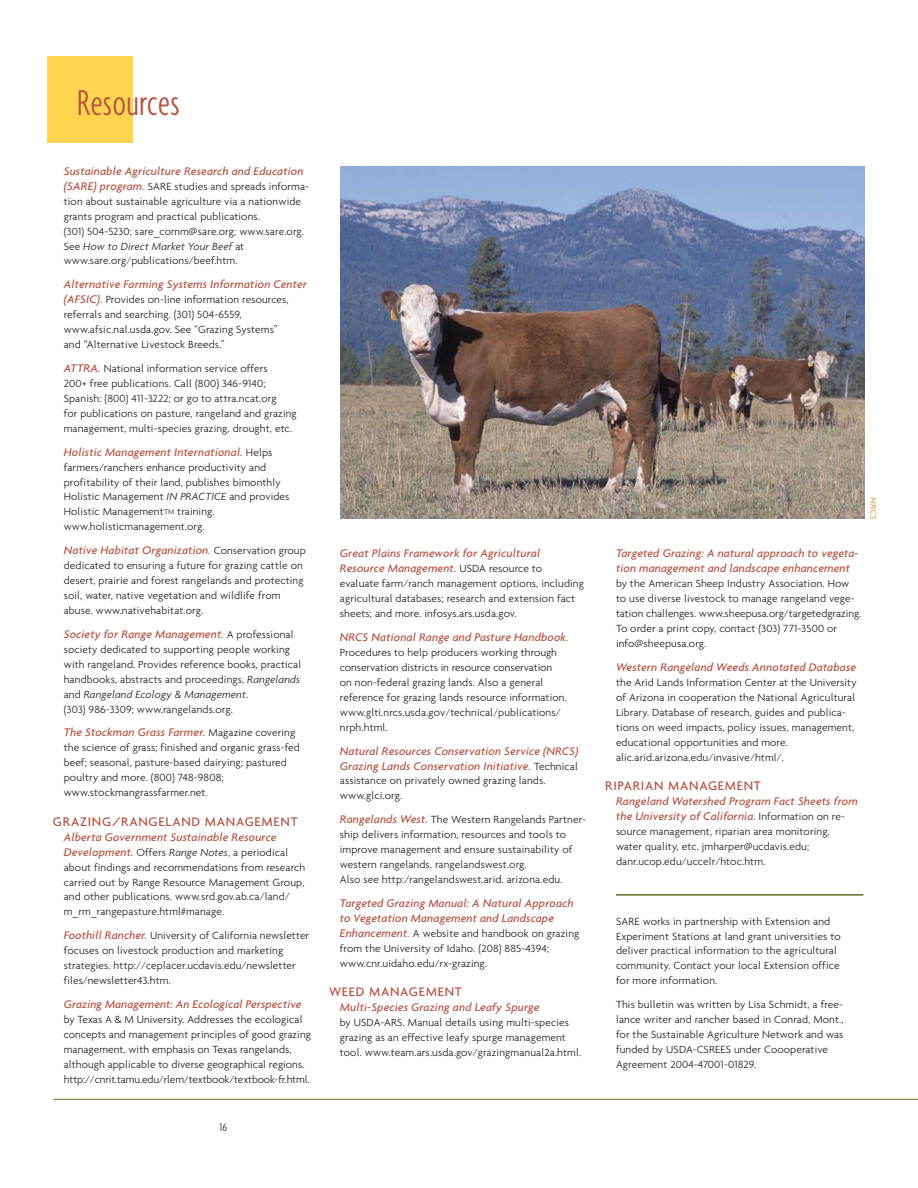
<style>
.page{position:relative;width:918px;height:1188px;background:#fff}
.page>*{position:absolute;margin:0;border:0;box-sizing:border-box;transform-origin:0 0}
.t1{font:300 extra-condensed 38.85px "Agenda";letter-spacing:.015em;color:#b45240}
.t2{font:500 13.5px "Agenda";letter-spacing:.055em;color:#b45240}
.t3{font:italic 500 12px/15px "Agenda";letter-spacing:.01em;color:#b45240}
.t4{font:300 condensed 11.55px "Agenda";color:#231f20}
.t5{font:300 11.25px/15px "Agenda";letter-spacing:.01em;color:#231f20}
.t6{font:italic 500 9px "Agenda";color:#dfa257;scale:1.06 1}
.s1{font-weight:500;font-style:italic;font-size:12px;color:#b45240}
.s2{font-style:italic}
.s3{font-weight:300;font-style:normal;font-size:11.25px;color:#231f20}
.s4{font-size:7.5px}
</style>
<div class="page">
<hr style="left:54px;top:1099px;width:864px;height:1px;background:#627029">
<hr style="left:616px;top:894px;width:247px;height:2px;background:#627029">
<div style="left:47px;top:57px;width:86px;height:86px;background:#ffd44f"></div>
<img style="left:340px;top:166px;width:525px;height:353px">
<p class="t1" style="left:77px;top:88px;width:104px">Resources</p>
<p class="t3" style="left:64px;top:164px;width:241px">Sustainable Agriculture Research and Education</p>
<p class="t5" style="left:64px;top:180px;width:247px"><span class="s1">(SARE) program.</span> SARE studies and spreads informa&shy;tion about sustainable agriculture via a nationwide grants program and practical publications.<br>(301) 504-5230; sare_comm@sare.org; www.sare.org.<br>See <span class="s2">How to Direct Market Your Beef</span> at www.sare.org/publications/beef.htm.</p>
<p class="t3" style="left:64px;top:278px;width:245px">Alternative Farming Systems Information Center</p>
<p class="t5" style="left:64px;top:293px;width:227px"><span class="s1">(AFSIC).</span> Provides on-line information resources, referrals and searching. (301) 504-6559, www.afsic.nal.usda.gov. See “Grazing Systems” and “Alternative Livestock Breeds.”</p>
<p class="t5" style="left:64px;top:362px;width:235px"><span class="s1">ATTRA.</span> National information service offers<br>200+ free publications. Call (800) 346-9140; Spanish: (800) 411-3222; or go to attra.ncat.org<br>for publications on pasture, rangeland and grazing management, multi-species grazing, drought, etc.</p>
<p class="t3" style="left:64px;top:445px;width:210px">Holistic Management International. <span class="s3">Helps</span></p>
<p class="t5" style="left:64px;top:460px;width:227px">farmers/ranchers enhance productivity and profitability of their land, publishes bimonthly Holistic Management <span class="s2">IN PRACTICE</span> and provides Holistic Management<span class="s4">TM</span> training. www.holisticmanagement.org.</p>
<p class="t3" style="left:64px;top:544px;width:244px">Native Habitat Organization. <span class="s3">Conservation group</span></p>
<p class="t5" style="left:64px;top:559px;width:241px">dedicated to ensuring a future for grazing cattle on desert, prairie and forest rangelands and protecting soil, water, native vegetation and wildlife from abuse. www.nativehabitat.org.</p>
<p class="t3" style="left:64px;top:627px;width:231px">Society for Range Management. <span class="s3">A professional</span></p>
<p class="t5" style="left:64px;top:643px;width:239px">society dedicated to supporting people working with rangeland. Provides reference books, practical handbooks, abstracts and proceedings, <span class="s2">Rangelands </span>and <span class="s2">Rangeland Ecology &amp; Management</span>.<br>(303) 986-3309; www.rangelands.org.</p>
<p class="t3" style="left:64px;top:726px;width:233px">The Stockman Grass Farmer. <span class="s3">Magazine covering</span></p>
<p class="t5" style="left:64px;top:741px;width:238px">the science of grass; finished and organic grass-fed beef; seasonal, pasture-based dairying; pastured poultry and more. (800) 748-9808; www.stockmangrassfarmer.net.</p>
<p class="t2" style="left:53px;top:816px;width:246px">GRAZING/RANGELAND MANAGEMENT</p>
<p class="t3" style="left:64px;top:830px;width:214px">Alberta Government Sustainable Resource</p>
<p class="t5" style="left:64px;top:845px;width:243px"><span class="s1">Development.</span> Offers <span class="s2">Range Notes</span>, a periodical about findings and recommendations from research carried out by Range Resource Management Group, and other publications. www.srd.gov.ab.ca/land/ m_rm_rangepasture.html#manage.</p>
<p class="t5" style="left:64px;top:929px;width:247px"><span class="s1">Foothill Rancher.</span> University of California newsletter focuses on livestock production and marketing strategies. http://ceplacer.ucdavis.edu/newsletter files/newsletter43.htm.</p>
<p class="t3" style="left:64px;top:998px;width:239px">Grazing Management: An Ecological Perspective</p>
<p class="t5" style="left:64px;top:1013px;width:249px">by Texas A &amp; M University. Addresses the ecological concepts and management principles of good grazing management, with emphasis on Texas rangelands, although applicable to diverse geographical regions. http://cnrit.tamu.edu/rlem/textbook/textbook-fr.html.</p>
<p class="t4" style="left:220px;top:1123px;width:9px">16</p>
<p class="t3" style="left:340px;top:547px;width:204px">Great Plains Framework for Agricultural<br>Resource Management. <span class="s3">USDA resource to</span></p>
<p class="t5" style="left:340px;top:577px;width:246px">evaluate farm/ranch management options, including agricultural databases; research and extension fact sheets; and more. infosys.ars.usda.gov.</p>
<p class="t3" style="left:340px;top:631px;width:230px">NRCS National Range and Pasture Handbook.</p>
<p class="t5" style="left:340px;top:646px;width:228px">Procedures to help producers working through conservation districts in resource conservation on non-federal grazing lands. Also a general reference for grazing lands resource information. www.glti.nrcs.usda.gov/technical/publications/ nrph.html.</p>
<p class="t3" style="left:340px;top:744px;width:240px">Natural Resources Conservation Service (NRCS)<br>Grazing Lands Conservation Initiative. <span class="s3">Technical</span></p>
<p class="t5" style="left:340px;top:774px;width:207px">assistance on privately owned grazing lands. www.glci.org.</p>
<p class="t5" style="left:340px;top:813px;width:248px"><span class="s1">Rangelands West.</span> The Western Rangelands Partner&shy;ship delivers information, resources and tools to improve management and ensure sustainability of western rangelands. rangelandswest.org.<br>Also see http:/rangelandswest.arid. arizona.edu.</p>
<p class="t3" style="left:340px;top:897px;width:235px">Targeted Grazing Manual: A Natural Approach to Vegetation Management and Landscape</p>
<p class="t5" style="left:340px;top:927px;width:241px"><span class="s1">Enhancement.</span> A website and handbook on grazing from the University of Idaho. (208) 885-4394; www.cnr.uidaho.edu/rx-grazing.</p>
<p class="t2" style="left:329px;top:986px;width:134px">WEED MANAGEMENT</p>
<p class="t3" style="left:340px;top:1001px;width:201px">Multi-Species Grazing and Leafy Spurge</p>
<p class="t5" style="left:340px;top:1016px;width:243px">by USDA-ARS. Manual details using multi-species grazing as an effective leafy spurge management tool. www.team.ars.usda.gov/grazingmanual2a.html.</p>
<p class="t6" style="left:877px;top:497px;width:23px;rotate:90deg">NRCS</p>
<p class="t3" style="left:616px;top:547px;width:244px">Targeted Grazing: A natural approach to vegeta&shy;tion management and landscape enhancement</p>
<p class="t5" style="left:616px;top:577px;width:247px">by the American Sheep Industry Association. How to use diverse livestock to manage rangeland vege&shy;tation challenges. www.sheepusa.org/targetedgrazing.<br>To order a print copy, contact (303) 771-3500 or info@sheepusa.org.</p>
<p class="t3" style="left:616px;top:661px;width:242px">Western Rangeland Weeds Annotated Database</p>
<p class="t5" style="left:616px;top:676px;width:242px">the Arid Lands Information Center at the University of Arizona in cooperation the National Agricultural Library. Database of research, guides and publica&shy;tions on weed impacts, policy issues, management, educational opportunities and more. alic.arid.arizona.edu/invasive/html/.</p>
<p class="t2" style="left:605px;top:780px;width:157px">RIPARIAN MANAGEMENT</p>
<p class="t3" style="left:616px;top:795px;width:243px">Rangeland Watershed Program Fact Sheets from the University of California<span class="s3">. Information on re-</span></p>
<p class="t5" style="left:616px;top:825px;width:215px">source management, riparian area monitoring, water quality, etc. jmharper@ucdavis.edu; danr.ucop.edu/uccelr/htoc.htm.</p>
<p class="t5" style="left:616px;top:914px;width:226px">SARE works in partnership with Extension and Experiment Stations at land grant universities to deliver practical information to the agricultural community. Contact your local Extension office for more information.</p>
<p class="t5" style="left:616px;top:998px;width:229px">This bulletin was written by Lisa Schmidt, a free&shy;lance writer and rancher based in Conrad, Mont., for the Sustainable Agriculture Network and was funded by USDA-CSREES under Coooperative Agreement 2004-47001-01829.</p>
</div>
